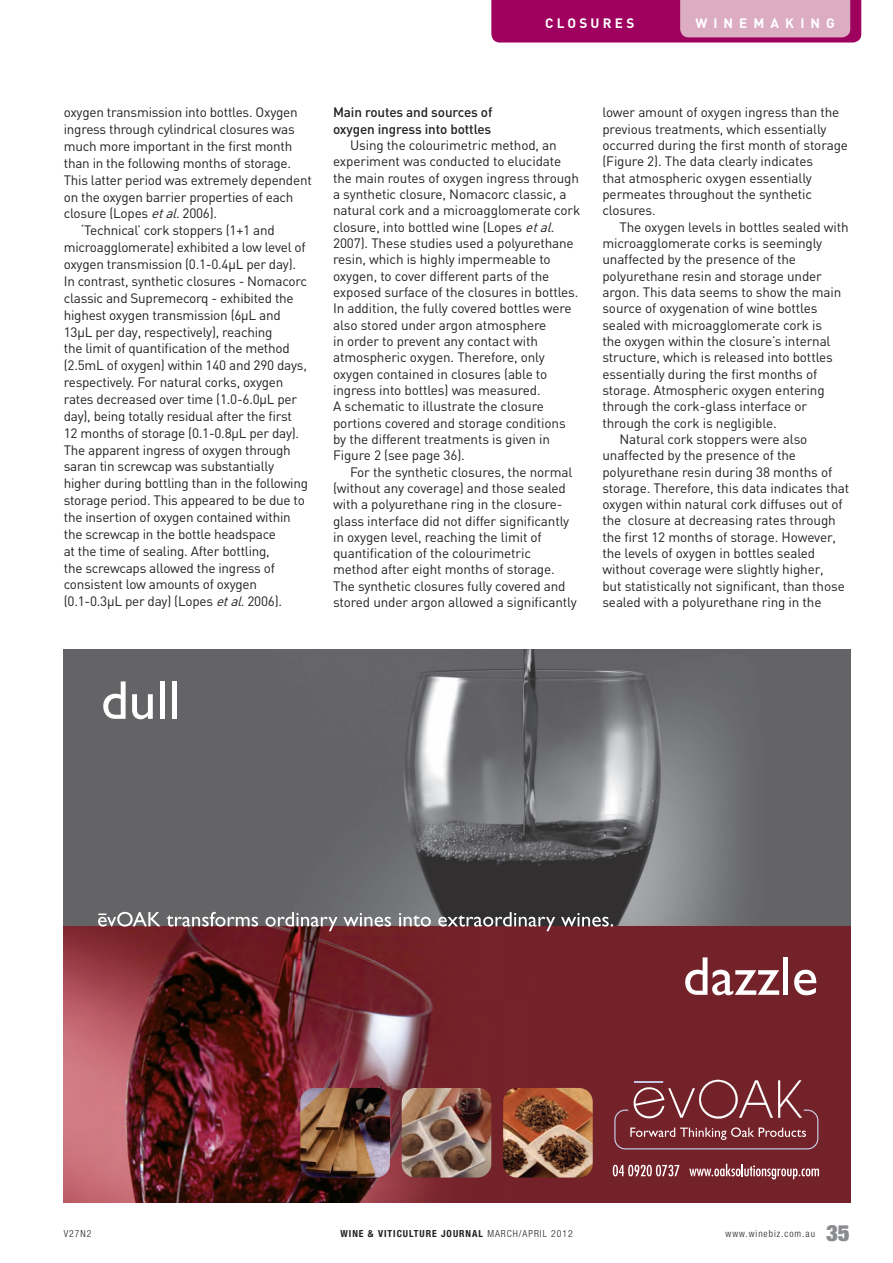
<style>
.page{position:relative;width:893px;height:1263px;background:#fff}
.page>*{position:absolute;margin:0;border:0;box-sizing:border-box;transform-origin:0 0}
.t1{font:900 condensed 22.5px "Helvetica Neue LT Std";color:#8a8c8f}
.t2{font:13.5px/16.4px "DIN";letter-spacing:-.01em;color:#231f20}
.t3{font:500 13.5px/16.4px "DIN";letter-spacing:-.01em;color:#231f20}
.t4{font:700 13.5px "DIN";letter-spacing:.24em;color:#fff}
.t5{font:700 condensed 9.75px "Helvetica Neue LT Std";letter-spacing:.1em;color:#231f20}
.t6{font:300 condensed 9.75px "Helvetica Neue LT Std";letter-spacing:.1em;color:#231f20}
.s1{font-style:italic}
.s2{font-weight:300}
</style>
<div class="page">
<svg style="left:491px;top:0;width:370px;height:43px;background:#b74888"></svg>
<img style="left:64px;top:649px;width:786px;height:277px">
<img style="left:64px;top:926px;width:786px;height:276px">
<svg style="left:103px;top:681px;width:23px;height:38px"></svg>
<svg style="left:132px;top:694px;width:21px;height:25px"></svg>
<div style="left:160px;top:681px;width:5px;height:38px;background:#fff"></div>
<div style="left:172px;top:681px;width:5px;height:38px;background:#fff"></div>
<svg style="left:685px;top:957px;width:94px;height:38px"></svg>
<div style="left:783px;top:957px;width:5px;height:38px;background:#fff"></div>
<svg style="left:794px;top:970px;width:22px;height:25px"></svg>
<svg style="left:266px;top:912px;width:125px;height:19px;background:#89777a"></svg>
<svg style="left:399px;top:913px;width:32px;height:13px"></svg>
<svg style="left:438px;top:912px;width:117px;height:19px;background:#705a5d"></svg>
<svg style="left:561px;top:913px;width:52px;height:13px"></svg>
<svg style="left:613px;top:1165px;width:66px;height:11px"></svg>
<svg style="left:689px;top:1164px;width:130px;height:15px;background:#995e64"></svg>
<svg style="left:614px;top:1080px;width:204px;height:69px;background:#853d45"></svg>
<svg style="left:98px;top:911px;width:160px;height:15px"></svg>
<img style="left:402px;top:1088px;width:89px;height:89px">
<img style="left:503px;top:1088px;width:90px;height:89px">
<img style="left:300px;top:1088px;width:90px;height:89px">
<p class="t4" style="left:545px;top:14px;width:34px">CLOSU</p>
<p class="t4" style="left:603px;top:14px;width:22px">RES</p>
<p class="t4" style="left:695px;top:14px;width:12px">WI</p>
<p class="t4" style="left:724px;top:14px;width:44px">NEMAKI</p>
<p class="t4" style="left:810px;top:14px;width:26px">N G</p>
<p class="t2" style="left:64px;top:104px;width:235px">oxygen transmission into bottles. Oxygen</p>
<p class="t2" style="left:64px;top:121px;width:232px">ingress through cylindrical closures was</p>
<p class="t2" style="left:64px;top:138px;width:230px">much more important in the first month</p>
<p class="t2" style="left:64px;top:155px;width:229px">than in the following months of storage.</p>
<p class="t2" style="left:64px;top:171px;width:250px">This latter period was extremely dependent</p>
<p class="t2" style="left:64px;top:188px;width:231px">on the oxygen barrier properties of each</p>
<p class="t2" style="left:64px;top:205px;width:155px">closure (Lopes <span class="s1">etal</span>. 2006).</p>
<p class="t2" style="left:81px;top:222px;width:195px">‘Technical’ cork stoppers (1+1 and</p>
<p class="t2" style="left:64px;top:239px;width:243px">microagglomerate) exhibited a low level of</p>
<p class="t2" style="left:64px;top:256px;width:234px">oxygen transmission (0.1-0.4µL per day).</p>
<p class="t2" style="left:64px;top:273px;width:245px">In contrast, synthetic closures - Nomacorc</p>
<p class="t2" style="left:64px;top:289px;width:232px">classic and Supremecorq - exhibited the</p>
<p class="t2" style="left:64px;top:306px;width:218px">highest oxygen transmission (6µL and</p>
<p class="t2" style="left:64px;top:323px;width:210px">13µL per day, respectively), reaching</p>
<p class="t2" style="left:64px;top:340px;width:228px">the limit of quantification of the method</p>
<p class="t2" style="left:64px;top:357px;width:245px">(2.5mL of oxygen) within 140 and 290 days,</p>
<p class="t2" style="left:64px;top:374px;width:221px">respectively. For natural corks, oxygen</p>
<p class="t2" style="left:64px;top:391px;width:235px">rates decreased over time (1.0-6.0µL per</p>
<p class="t2" style="left:64px;top:407px;width:230px">day), being totally residual after the first</p>
<p class="t2" style="left:64px;top:424px;width:237px">12 months of storage (0.1-0.8µL per day).</p>
<p class="t2" style="left:64px;top:441px;width:229px">The apparent ingress of oxygen through</p>
<p class="t2" style="left:64px;top:458px;width:212px">saran tin screwcap was substantially</p>
<p class="t2" style="left:64px;top:475px;width:246px">higher during bottling than in the following</p>
<p class="t2" style="left:64px;top:492px;width:243px">storage period. This appeared to be due to</p>
<p class="t2" style="left:64px;top:509px;width:228px">the insertion of oxygen contained within</p>
<p class="t2" style="left:64px;top:526px;width:214px">the screwcap in the bottle headspace</p>
<p class="t2" style="left:64px;top:542px;width:208px">at the time of sealing. After bottling,</p>
<p class="t2" style="left:64px;top:559px;width:213px">the screwcaps allowed the ingress of</p>
<p class="t2" style="left:64px;top:576px;width:195px">consistent low amounts of oxygen</p>
<p class="t2" style="left:64px;top:593px;width:220px">(0.1-0.3µL per day) (Lopes <span class="s1">etal</span>. 2006).</p>
<p class="t3" style="left:333px;top:104px;width:161px">Main routes and sources of oxygen ingress into bottles</p>
<p class="t2" style="left:333px;top:137px;width:249px;text-indent:17px">Using the colourimetric method, an experiment was conducted to elucidate the main routes of oxygen ingress through a synthetic closure, Nomacorc classic, a natural cork and a microagglomerate cork closure, into bottled wine (Lopes <span class="s1">etal</span>.<br>2007). These studies used a polyurethane resin, which is highly impermeable to oxygen, to cover different parts of the exposed surface of the closures in bottles.<br>In addition, the fully covered bottles were also stored under argon atmosphere<br>in order to prevent any contact with atmospheric oxygen. Therefore, only oxygen contained in closures (able to ingress into bottles) was measured.<br>A schematic to illustrate the closure portions covered and storage conditions by the different treatments is given in Figure 2 (see page 36).</p>
<p class="t2" style="left:333px;top:463px;width:245px;text-indent:17px">For the synthetic closures, the normal (without any coverage) and those sealed with a polyurethane ring in the closure&shy;glass interface did not differ significantly in oxygen level, reaching the limit of quantification of the colourimetric method after eight months of storage.<br>The synthetic closures fully covered and stored under argon allowed a significantly</p>
<p class="t2" style="left:602px;top:104px;width:247px">lower amount of oxygen ingress than the previous treatments, which essentially occurred during the first month of storage (Figure 2). The data clearly indicates<br>that atmospheric oxygen essentially permeates throughout the synthetic closures.</p>
<p class="t2" style="left:619px;top:218px;width:231px">The oxygen levels in bottles sealed with</p>
<p class="t2" style="left:602px;top:235px;width:221px">microagglomerate corks is seemingly</p>
<p class="t2" style="left:602px;top:251px;width:195px">unaffected by the presence of the</p>
<p class="t2" style="left:602px;top:267px;width:221px">polyurethane resin and storage under</p>
<p class="t2" style="left:602px;top:284px;width:240px">argon. This data seems to show the main</p>
<p class="t2" style="left:602px;top:300px;width:217px">source of oxygenation of wine bottles</p>
<p class="t2" style="left:602px;top:316px;width:221px">sealed with microagglomerate cork is</p>
<p class="t2" style="left:602px;top:333px;width:230px">the oxygen within the closure’s internal</p>
<p class="t2" style="left:602px;top:349px;width:232px">structure, which is released into bottles</p>
<p class="t2" style="left:602px;top:365px;width:216px">essentially during the first months of</p>
<p class="t2" style="left:602px;top:382px;width:224px">storage. Atmospheric oxygen entering</p>
<p class="t2" style="left:602px;top:398px;width:206px">through the cork-glass interface or</p>
<p class="t2" style="left:602px;top:414px;width:176px">through the cork is negligible.</p>
<p class="t2" style="left:619px;top:431px;width:190px">Natural cork stoppers were also</p>
<p class="t2" style="left:602px;top:447px;width:195px">unaffected by the presence of the</p>
<p class="t2" style="left:602px;top:463px;width:231px">polyurethane resin during 38 months of</p>
<p class="t2" style="left:602px;top:479px;width:248px">storage. Therefore, this data indicates that</p>
<p class="t2" style="left:602px;top:496px;width:242px">oxygen within natural cork diffuses out of</p>
<p class="t2" style="left:602px;top:512px;width:235px">the closure at decreasing rates through</p>
<p class="t2" style="left:602px;top:528px;width:235px">the first 12 months of storage. However,</p>
<p class="t2" style="left:602px;top:545px;width:214px">the levels of oxygen in bottles sealed</p>
<p class="t2" style="left:602px;top:561px;width:223px">without coverage were slightly higher,</p>
<p class="t2" style="left:602px;top:577px;width:244px">but statistically not significant, than those</p>
<p class="t2" style="left:602px;top:594px;width:221px">sealed with a polyurethane ring in the</p>
<p class="t6" style="left:64px;top:1228px;width:29px">V27N2</p>
<p class="t5" style="left:340px;top:1227px;width:234px">WINE &amp; VITICULTURE JOURNAL <span class="s2">MARCH/APRIL 2012</span></p>
<p class="t6" style="left:726px;top:1228px;width:91px">www.winebiz.com.au</p>
<h1 class="t1" style="left:826px;top:1219px;width:25px">35</h1>
</div>
